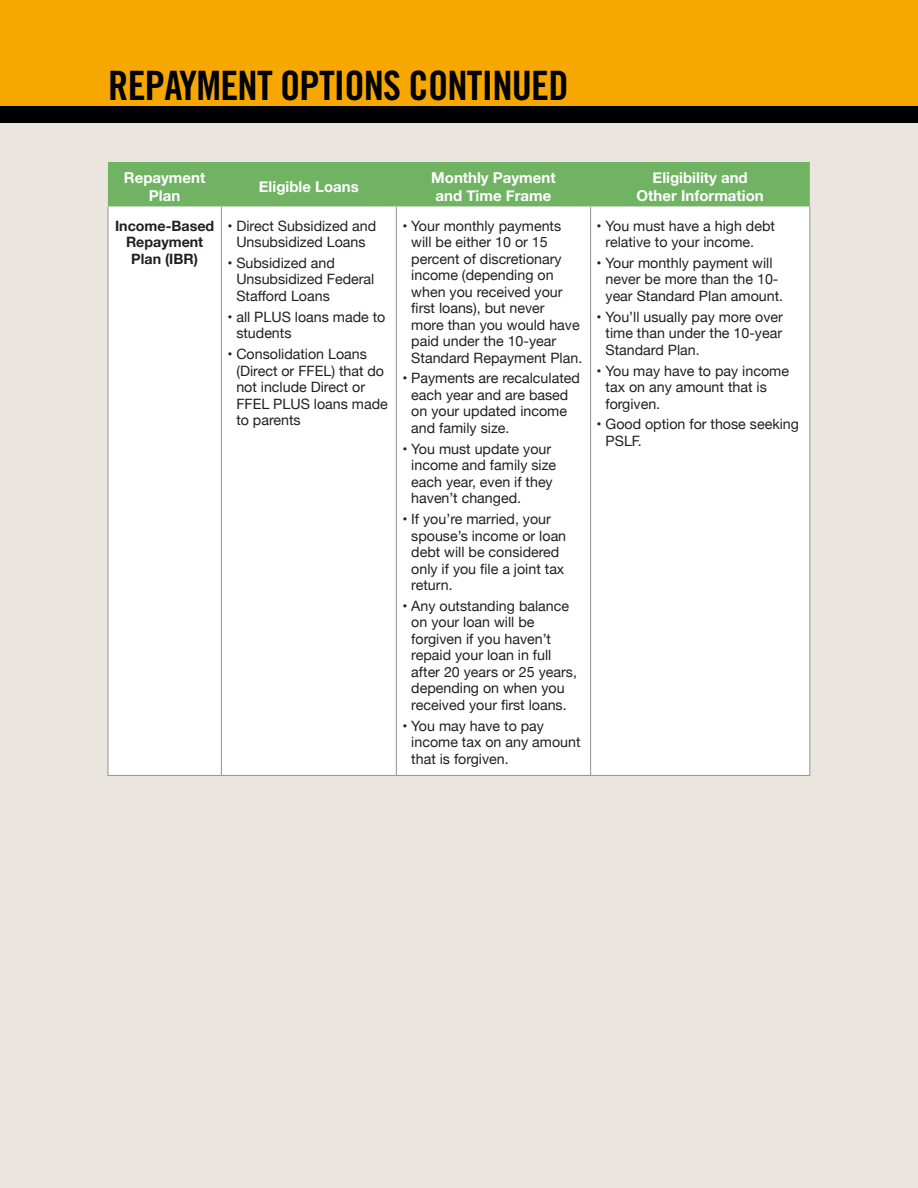
<style>
.page{position:relative;width:918px;height:1188px;background:#fff}
.page>*{position:absolute;margin:0;border:0;box-sizing:border-box;transform-origin:0 0}
.t1{font:40.5px "Trade Gothic LT Std Bd Cn 20";letter-spacing:-.02em;color:#000}
.t2{font:700 15px/18px "Helvetica Neue";color:#fff;text-align:center}
.t3{font:14.25px/16.5px "Helvetica Neue";color:#231f20}
.t4{font:700 14.25px/16.5px "Helvetica Neue";color:#231f20;text-align:center}
</style>
<div class="page">
<div style="left:0;top:116px;width:918px;height:1072px;background:#eae6df"></div>
<div style="left:0;top:0;width:918px;height:118px;background:#f6a800"></div>
<div style="left:0;top:106px;width:918px;height:17px;background:#000"></div>
<div style="left:108px;top:162px;width:702px;height:45px;background:#6fb363"></div>
<div style="left:109px;top:207px;width:700px;height:568px;background:#fff"></div>
<hr style="left:108px;top:207px;width:1px;height:568px;background:#919295">
<hr style="left:221px;top:207px;width:1px;height:568px;background:#919295">
<hr style="left:396px;top:207px;width:1px;height:568px;background:#919295">
<hr style="left:590px;top:207px;width:1px;height:568px;background:#919295">
<hr style="left:809px;top:207px;width:1px;height:568px;background:#919295">
<hr style="left:108px;top:775px;width:113px;height:1px;background:#919295">
<hr style="left:221px;top:775px;width:175px;height:1px;background:#919295">
<hr style="left:396px;top:775px;width:195px;height:1px;background:#919295">
<hr style="left:591px;top:775px;width:219px;height:1px;background:#919295">
<p class="t1" style="left:108px;top:61px;width:462px">REPAYMENT OPTIONS CONTINUED</p>
<p class="t2" style="left:124px;top:169px;width:83px">Repayment<br>Plan</p>
<p class="t2" style="left:259px;top:178px;width:101px">Eligible Loans</p>
<p class="t2" style="left:431px;top:169px;width:126px;text-align:left">Monthly Payment and Time Frame</p>
<p class="t2" style="left:637px;top:169px;width:129px">Eligibility and<br>Other Information</p>
<p class="t4" style="left:115px;top:218px;width:101px">Income-Based<br>Repayment<br>Plan (IBR)</p>
<p class="t3" style="left:227px;top:218px;width:150px;text-align:center">• Direct Subsidized and<br>Unsubsidized Loans</p>
<p class="t3" style="left:411px;top:218px;width:173px;text-indent:-9px">• Your monthly payments will be either 10 or 15 percent of discretionary income (depending on when you received your first loans), but never<br>more than you would have paid under the 10-year<br>Standard Repayment Plan.</p>
<p class="t3" style="left:411px;top:371px;width:170px;text-indent:-9px">• Payments are recalculated each year and are based on your updated income and family size.</p>
<p class="t3" style="left:411px;top:441px;width:146px;text-indent:-9px">• You must update your income and family size each year, even if they haven’t changed.</p>
<p class="t3" style="left:411px;top:512px;width:156px;text-indent:-9px">• If you’re married, your spouse’s income or loan debt will be considered only if you file a joint tax return.</p>
<p class="t3" style="left:411px;top:598px;width:167px;text-indent:-9px">• Any outstanding balance on your loan will be forgiven if you haven’t repaid your loan in full after 20 years or 25 years, depending on when you received your first loans.</p>
<p class="t3" style="left:411px;top:718px;width:171px;text-indent:-9px">• You may have to pay income tax on any amount that is forgiven.</p>
<p class="t3" style="left:606px;top:218px;width:171px;text-indent:-9px">• You must have a high debt relative to your income.</p>
<p class="t3" style="left:606px;top:255px;width:179px;text-indent:-9px">• Your monthly payment will never be more than the 10- year Standard Plan amount.</p>
<p class="t3" style="left:606px;top:309px;width:179px;text-align:justify;text-indent:-9px">• You’ll usually pay more over time than under the 10-year Standard Plan.</p>
<p class="t3" style="left:606px;top:363px;width:185px;text-indent:-9px">• You may have to pay income tax on any amount that is forgiven.</p>
<p class="t3" style="left:606px;top:417px;width:195px;text-indent:-9px">• Good option for those seeking<br>PSLF.</p>
<p class="t3" style="left:236px;top:255px;width:140px;text-indent:-9px">• Subsidized and<br>Unsubsidized Federal<br>Stafford Loans</p>
<p class="t3" style="left:236px;top:309px;width:151px;text-indent:-9px">• all PLUS loans made to students</p>
<p class="t3" style="left:236px;top:347px;width:153px;text-indent:-9px">• Consolidation Loans (Direct or FFEL) that do not include Direct or<br>FFEL PLUS loans made to parents</p>
</div>
